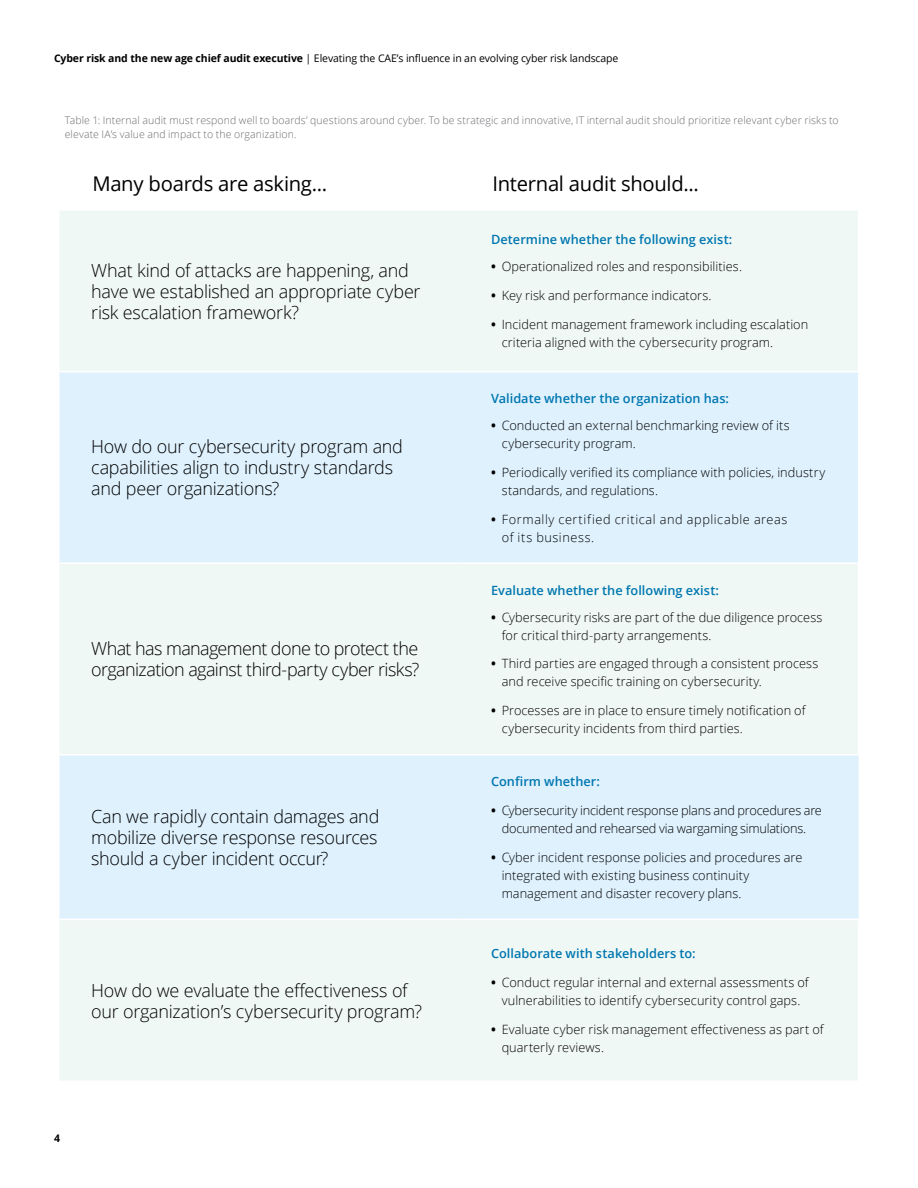
<style>
.page{position:relative;width:918px;height:1188px;background:#fff}
.page>*{position:absolute;margin:0;border:0;box-sizing:border-box;transform-origin:0 0}
.t1{font:20.25px "Open Sans";letter-spacing:-.015em;color:#000}
.t2{font:300 18px/21px "Open Sans";letter-spacing:-.015em;color:#000}
.t3{font:300 18px/21px "Open Sans";letter-spacing:-.035em;color:#000}
.t4{font:300 12.75px/18px "Open Sans";letter-spacing:.005em;color:#000}
.t5{font:600 12.75px "Open Sans";letter-spacing:.005em;color:#0077b0}
.t6{font:300 12.75px/18px "Open Sans";letter-spacing:-.015em;color:#000;text-align:center}
.t7{font:300 12.75px/18px "Open Sans";letter-spacing:.045em;color:#000}
.t8{font:300 10.5px/14.2px "Open Sans";letter-spacing:.01em;color:#6a6c71}
.t9{font:10.5px "Open Sans";letter-spacing:-.01em;color:#000}
.t10{font:700 10.5px "Open Sans";color:#000}
.s1{font-weight:700}
</style>
<div class="page">
<div style="left:60px;top:211px;width:798px;height:869px;background:#f0f8f5"></div>
<svg style="left:59px;top:372px;width:800px;height:547px;fill:#def1fd"></svg>
<hr style="left:58px;top:371px;width:401px;height:1px;background:#fff">
<hr style="left:459px;top:371px;width:400px;height:1px;background:#fff">
<hr style="left:858px;top:372px;width:1px;height:190px;background:#fff">
<hr style="left:58px;top:562px;width:401px;height:2px;background:#fff">
<hr style="left:459px;top:562px;width:400px;height:2px;background:#fff">
<hr style="left:858px;top:564px;width:1px;height:190px;background:#fff">
<hr style="left:58px;top:754px;width:401px;height:2px;background:#fff">
<hr style="left:459px;top:754px;width:400px;height:2px;background:#fff">
<hr style="left:58px;top:919px;width:401px;height:1px;background:#fff">
<hr style="left:459px;top:919px;width:400px;height:1px;background:#fff">
<p class="t9" style="left:54px;top:51px;width:566px"><span class="s1">Cyber risk and the new age chief audit executive</span> | Elevating the CAE’s influence in an evolving cyber risk landscape</p>
<p class="t8" style="left:65px;top:112px;width:775px">Table 1: Internal audit must respond well to boards’ questions around cyber. To be strategic and innovative, IT internal audit should prioritize relevant cyber risks to elevate IA’s value and impact to the organization.</p>
<h1 class="t1" style="left:92px;top:170px;width:236px">Many boards are asking...</h1>
<h1 class="t1" style="left:492px;top:170px;width:208px">Internal audit should...</h1>
<h2 class="t2" style="left:91px;top:259px;width:331px">What kind of attacks are happening, and have we established an appropriate cyber risk escalation framework?</h2>
<h2 class="t2" style="left:91px;top:436px;width:313px">How do our cybersecurity program and capabilities align to industry standards and peer organizations?</h2>
<h2 class="t3" style="left:91px;top:638px;width:330px">What has management done to protect the organization against third-party cyber risks?</h2>
<h2 class="t2" style="left:91px;top:805px;width:290px;text-align:justify">Can we rapidly contain damages and mobilize diverse response resources should a cyber incident occur?</h2>
<h2 class="t2" style="left:91px;top:979px;width:332px">How do we evaluate the effectiveness of our organization’s cybersecurity program?</h2>
<p class="t10" style="left:54px;top:1131px;width:7px">4</p>
<p class="t5" style="left:491px;top:231px;width:243px">Determine whether the following exist:</p>
<p class="t4" style="left:491px;top:257px;width:252px"><span class="s1">•</span> Operationalized roles and responsibilities.</p>
<p class="t4" style="left:491px;top:286px;width:222px"><span class="s1">•</span> Key risk and performance indicators.</p>
<p class="t4" style="left:502px;top:315px;width:308px;text-indent:-11px"><span class="s1">•</span> Incident management framework including escalation criteria aligned with the cybersecurity program.</p>
<p class="t5" style="left:491px;top:390px;width:240px">Validate whether the organization has:</p>
<p class="t4" style="left:502px;top:416px;width:290px;text-indent:-11px"><span class="s1">•</span> Conducted an external benchmarking review of its cybersecurity program.</p>
<p class="t4" style="left:502px;top:463px;width:325px;text-indent:-11px"><span class="s1">•</span> Periodically verified its compliance with policies, industry standards, and regulations.</p>
<p class="t7" style="left:502px;top:510px;width:287px;text-indent:-11px"><span class="s1">•</span> Formally certified critical and applicable areas of its business.</p>
<p class="t5" style="left:491px;top:581px;width:230px">Evaluate whether the following exist:</p>
<p class="t4" style="left:502px;top:608px;width:322px;text-indent:-11px"><span class="s1">•</span> Cybersecurity risks are part of the due diligence process for critical third-party arrangements.</p>
<p class="t4" style="left:502px;top:654px;width:318px;text-indent:-11px"><span class="s1">•</span> Third parties are engaged through a consistent process and receive specific training on cybersecurity.</p>
<p class="t4" style="left:502px;top:701px;width:305px;text-indent:-11px"><span class="s1">•</span> Processes are in place to ensure timely notification of cybersecurity incidents from third parties.</p>
<p class="t5" style="left:491px;top:773px;width:111px">Confirm whether:</p>
<p class="t6" style="left:491px;top:801px;width:332px"><span class="s1">•</span> Cybersecurity incident response plans and procedures are documented and rehearsed via wargaming simulations.</p>
<p class="t4" style="left:502px;top:848px;width:302px;text-indent:-11px"><span class="s1">•</span> Cyber incident response policies and procedures are integrated with existing business continuity management and disaster recovery plans.</p>
<p class="t5" style="left:491px;top:945px;width:206px">Collaborate with stakeholders to:</p>
<p class="t4" style="left:491px;top:973px;width:319px;text-align:center"><span class="s1">•</span> Conduct regular internal and external assessments of vulnerabilities to identify cybersecurity control gaps.</p>
<p class="t4" style="left:502px;top:1020px;width:324px;text-indent:-11px"><span class="s1">•</span> Evaluate cyber risk management effectiveness as part of quarterly reviews.</p>
</div>
